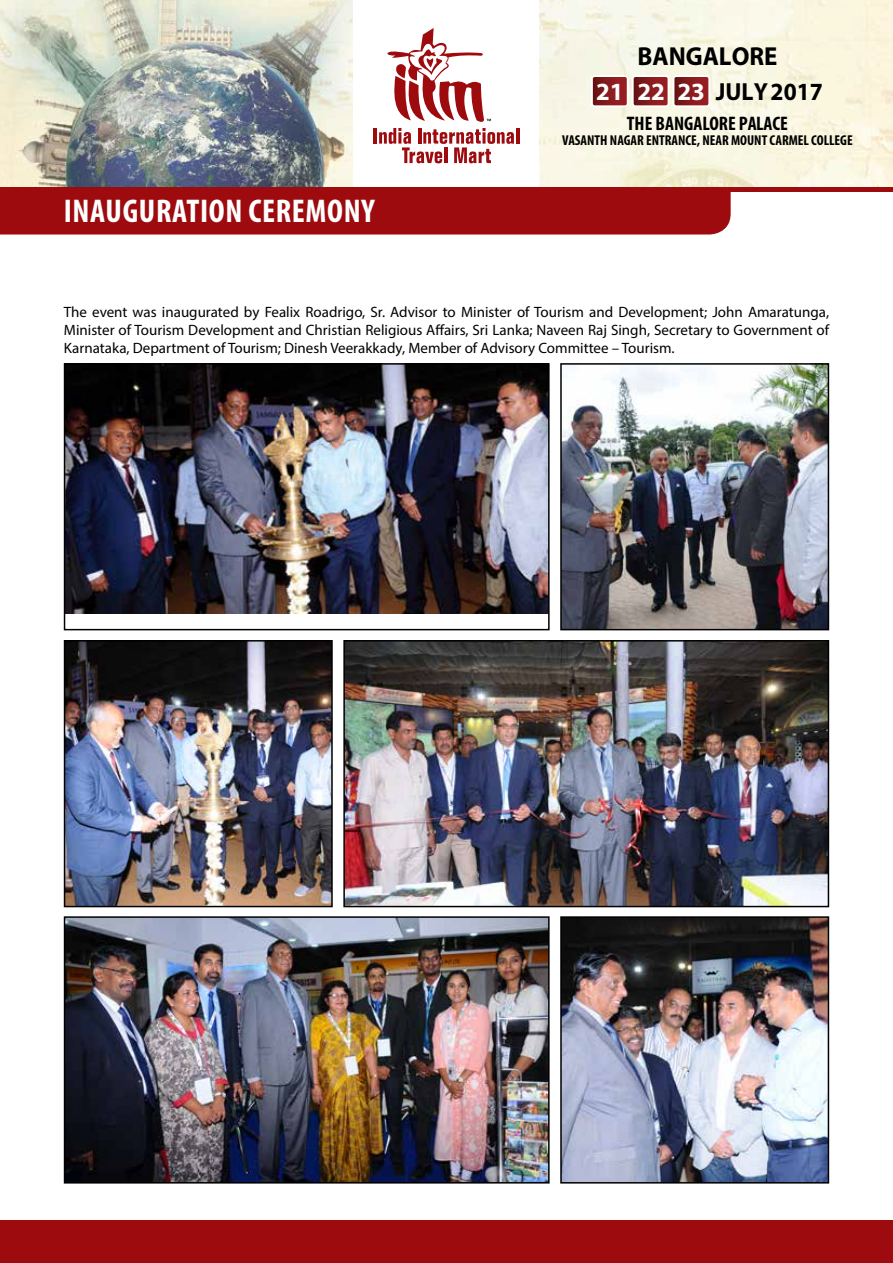
<style>
.page{position:relative;width:893px;height:1263px;background:#fff}
.page>*{position:absolute;margin:0;border:0;box-sizing:border-box;transform-origin:0 0}
.t1{font:700 condensed 33px "Myriad Pro";letter-spacing:.02em;color:#fff}
.t2{font:700 26.1px "Myriad Pro";color:#000;scale:.95 1}
.t3{font:700 24.75px "Myriad Pro";color:#000;scale:.95 1}
.t4{font:700 condensed 19.65px "Myriad Pro";color:#000}
.t5{font:15px/18px "Myriad Pro";color:#000;text-align:justify}
.t6{font:700 condensed 14.4px "Myriad Pro";color:#000}
.s1{color:#fff}
</style>
<div class="page">
<div style="left:0;top:1220px;width:893px;height:43px;background:#9e0b0f"></div>
<img style="left:0;top:0;width:893px;height:187px">
<div style="left:354px;top:0;width:185px;height:191px;background:#fff"></div>
<hr style="left:374px;top:128px;width:3px;height:16px;background:#9e0b0f">
<hr style="left:516px;top:128px;width:3px;height:16px;background:#9e0b0f">
<svg style="left:379px;top:28px;width:135px;height:135px"></svg>
<hr style="left:1px;top:187px;width:892px;height:4px;background:#9e0b0f">
<div style="left:0;top:187px;width:731px;height:47px;background:#9e0b0f"></div>
<svg style="left:590px;top:74px;width:119px;height:34px;background:#a35352"></svg>
<div style="left:672px;top:75px;width:38px;height:32px;border:2px solid #fff;border-radius:3px"></div>
<img style="left:67px;top:366px;width:480px;height:247px">
<div style="left:64px;top:363px;width:486px;height:267px;border:2px solid #000"></div>
<img style="left:67px;top:919px;width:480px;height:261px">
<div style="left:64px;top:916px;width:486px;height:267px;border:2px solid #000"></div>
<img style="left:563px;top:366px;width:263px;height:261px">
<div style="left:560px;top:363px;width:269px;height:267px;border:2px solid #000"></div>
<img style="left:563px;top:919px;width:263px;height:261px">
<div style="left:560px;top:916px;width:269px;height:267px;border:2px solid #000"></div>
<img style="left:346px;top:643px;width:480px;height:261px">
<div style="left:343px;top:640px;width:486px;height:267px;border:2px solid #000"></div>
<img style="left:67px;top:643px;width:263px;height:261px">
<div style="left:64px;top:640px;width:269px;height:267px;border:2px solid #000"></div>
<h1 class="t1" style="left:64px;top:190px;width:312px">INAUGURATION CEREMONY</h1>
<h2 class="t2" style="left:637px;top:39px;width:149px">BANGALORE</h2>
<h3 class="t3" style="left:596px;top:75px;width:240px"><span class="s1">21 22 23</span> JULY 2017</h3>
<h3 class="t4" style="left:627px;top:111px;width:162px">THE BANGALORE PALACE</h3>
<p class="t6" style="left:562px;top:131px;width:292px">VASANTH NAGAR ENTRANCE, NEAR MOUNT CARMEL COLLEGE</p>
<p class="t5" style="left:64px;top:303px;width:767px">The event was inaugurated by Fealix Roadrigo, Sr. Advisor to Minister of Tourism and Development; John Amaratunga, Minister of Tourism Development and Christian Religious Affairs, Sri Lanka; Naveen Raj Singh, Secretary to Government of Karnataka, Department of Tourism; Dinesh Veerakkady, Member of Advisory Committee – Tourism.</p>
</div>
